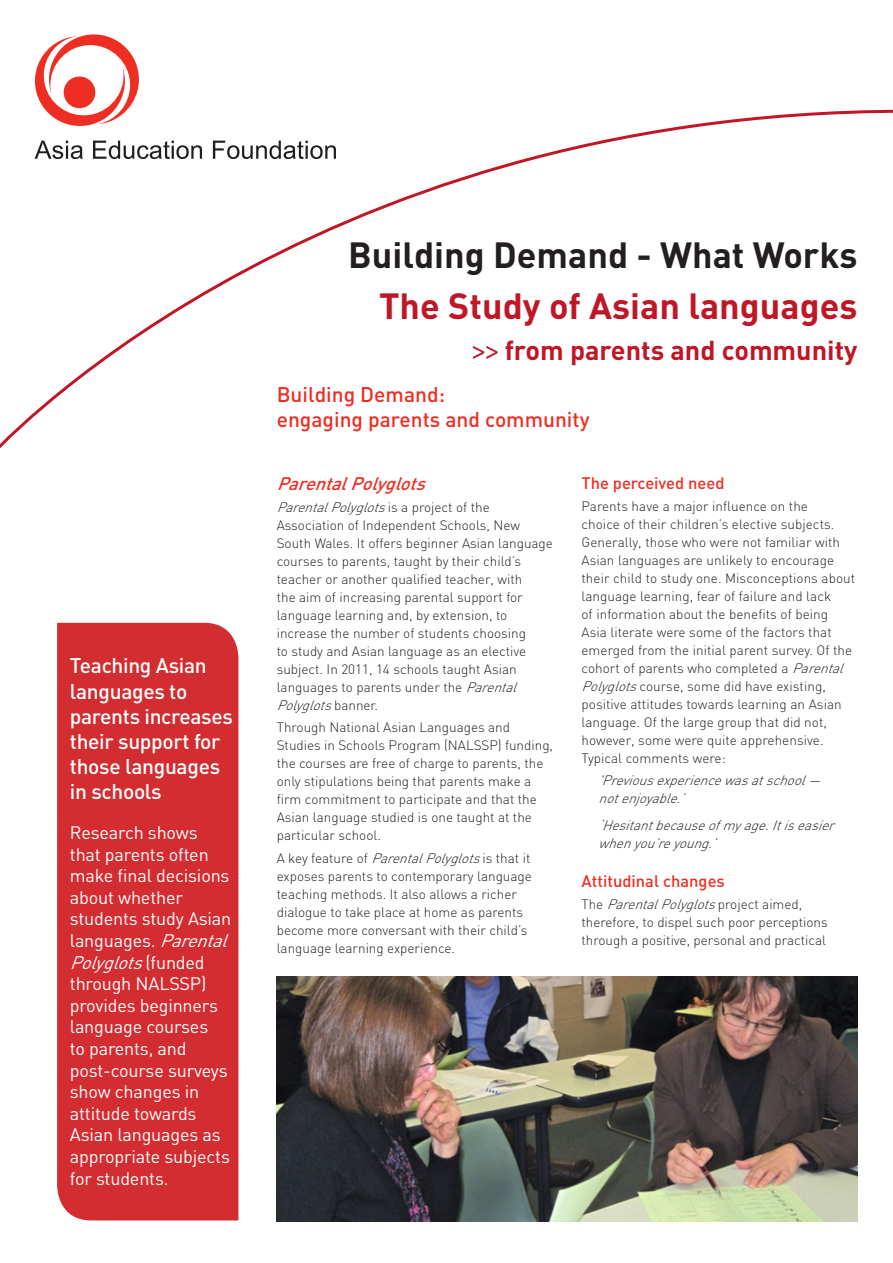
<style>
.page{position:relative;width:893px;height:1263px;background:#fff}
.page>*{position:absolute;margin:0;border:0;box-sizing:border-box;transform-origin:0 0}
.t1{font:700 36px "DIN";color:#231f20}
.t2{font:700 36px "DIN";color:#bf1726}
.t3{font:700 27px "DIN";color:#bf1726}
.Subscribe_line{font:500 21px/25.2px "DIN";letter-spacing:-.015em;color:#fff}
.A4_flyer_intro_text{font:500 21px "DIN";color:#ee2e22}
.Subscribe_line-2{font:18px/21.6px "DIN";letter-spacing:-.01em;color:#fff}
.A4_flyer_dot_points{font:italic 500 18px "DIN";color:#ee2e22}
.A4_flyer_dot_points-2{font:500 16.5px "DIN";color:#ee2e22}
.A4_flyer_body_copy{font:300 13.5px/18px "DIN";color:#231f20}
.A4_flyer_dot_points-3{font:italic 300 13.5px/18px "DIN";color:#231f20}
.s1{font-style:italic}
.s2{font-family:"Calibri";font-weight:400}
</style>
<div class="page">
<svg style="left:0;top:109px;width:893px;height:340px"></svg>
<svg style="left:35px;top:141px;width:301px;height:18px"></svg>
<svg style="left:35px;top:34px;width:104px;height:92px"></svg>
<div style="left:325px;top:238px;width:532px;height:195px;background:#fff"></div>
<div style="left:57px;top:622px;width:182px;height:599px;background:#d32d31"></div>
<img style="left:277px;top:977px;width:581px;height:245px">
<p class="Subscribe_line" style="left:70px;top:652px;width:165px">Teaching Asian languages to parents increases their support for those languages in schools</p>
<p class="Subscribe_line-2" style="left:70px;top:821px;width:166px">Research shows<br>that parents often make final decisions about whether students study Asian languages. <span class="s1">Parental<br>Polyglots</span>( f u n d e d through NALSSP) provides beginners language courses<br>to parents, and post-course surveys show changes in attitude towards<br>Asian languages as appropriate subjects for students.</p>
<h1 class="t1" style="left:348px;top:231px;width:511px">Building Demand - What Works</h1>
<h1 class="t2" style="left:379px;top:283px;width:480px">The Study of Asian languages</h1>
<h2 class="t3" style="left:472px;top:333px;width:387px"><span class="s2">&gt;&gt;</span> from parents and community</h2>
<p class="A4_flyer_intro_text" style="left:277px;top:381px;width:170px">Building Demand:</p>
<p class="A4_flyer_intro_text" style="left:277px;top:406px;width:314px">engaging parents and community</p>
<p class="A4_flyer_dot_points" style="left:277px;top:472px;width:157px">ParentalPolyglots</p>
<p class="A4_flyer_body_copy" style="left:277px;top:498px;width:278px"><span class="s1">ParentalPolyglots</span>i s a p ro j e c t o f t h e Association of Independent Schools, New South Wales. It offers beginner Asian language courses to parents, taught by their child’s teacher or another qualified teacher, with<br>the aim of increasing parental support for language learning and, by extension, to increase the number of students choosing<br>to study and Asian language as an elective subject. In 2011, 14 schools taught Asian languages to parents under the <span class="s1">Parental Polyglots</span>b a n n e r.</p>
<p class="A4_flyer_body_copy" style="left:277px;top:718px;width:278px">Through National Asian Languages and Studies in Schools Program (NALSSP) funding, the courses are free of charge to parents, the only stipulations being that parents make a firm commitment to participate and that the Asian language studied is one taught at the particular school.</p>
<p class="A4_flyer_body_copy" style="left:277px;top:849px;width:257px">A k e y f e a t u re o f <span class="s1">ParentalPolyglots</span>i s t h a t i t exposes parents to contemporary language teaching methods. It also allows a richer dialogue to take place at home as parents become more conversant with their child’s language learning experience.</p>
<p class="A4_flyer_dot_points-2" style="left:581px;top:472px;width:145px">The perceived need</p>
<p class="A4_flyer_body_copy" style="left:581px;top:497px;width:275px">Parents have a major influence on the<br>choice of their children’s elective subjects.<br>Generally, those who were not familiar with Asian languages are unlikely to encourage their child to study one. Misconceptions about language learning, fear of failure and lack<br>of information about the benefits of being Asia literate were some of the factors that emerged from the initial parent survey. Of the cohort of parents who completed a <span class="s1">Parental Polyglots</span>course, some did have existing, positive attitudes towards learning an Asian language. Of the large group that did not, however, some were quite apprehensive.<br>Typical comments were:</p>
<p class="A4_flyer_dot_points-3" style="left:598px;top:771px;width:229px">'Previousexperiencewasatschool— notenjoyable.’</p>
<p class="A4_flyer_dot_points-3" style="left:598px;top:816px;width:243px">‘Hesitantbecauseofmyage.Itiseasier whenyou’reyoung.’</p>
<p class="A4_flyer_dot_points-2" style="left:581px;top:870px;width:145px">Attitudinal changes</p>
<p class="A4_flyer_body_copy" style="left:581px;top:895px;width:248px">T h e <span class="s1">ParentalPolyglots</span>p ro j e c t a i m e d , therefore, to dispel such poor perceptions through a positive, personal and practical</p>
</div>
